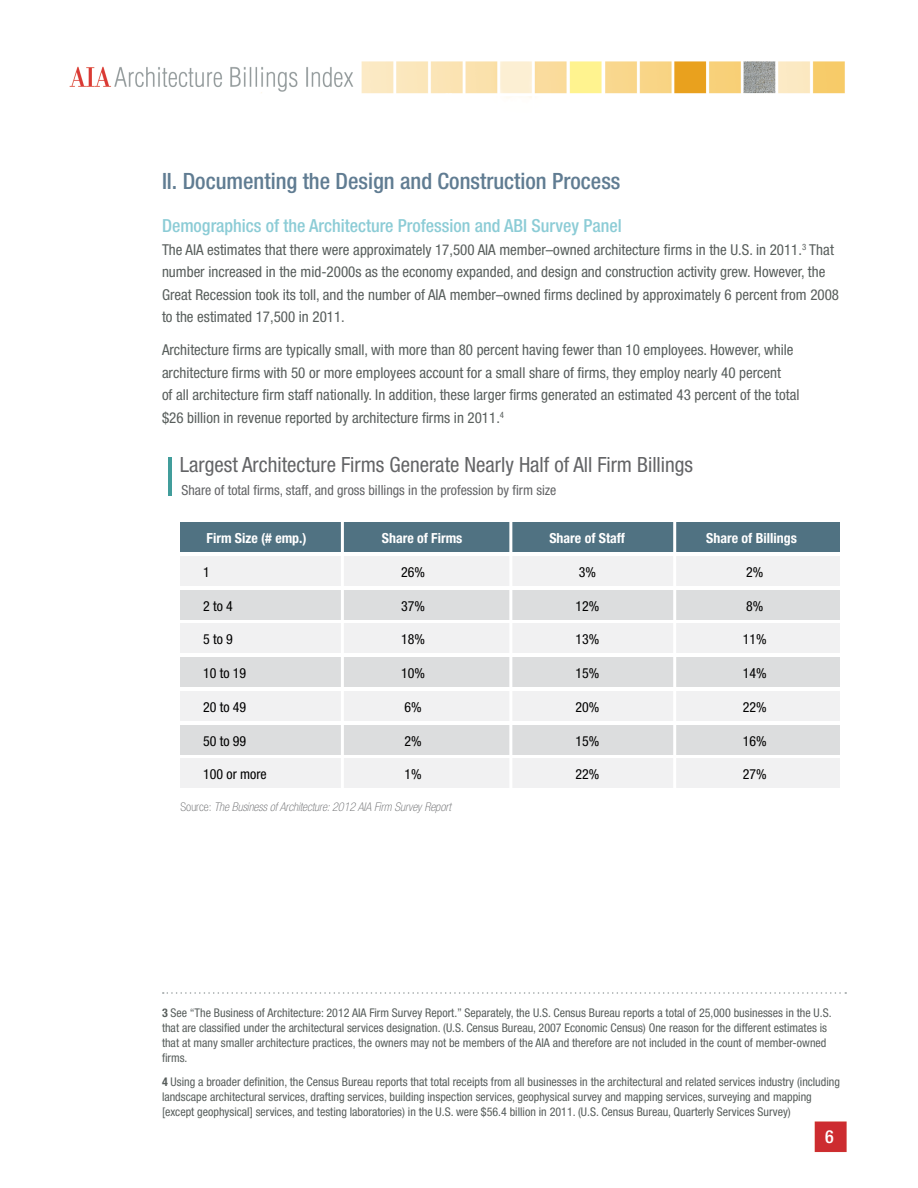
<style>
.page{position:relative;width:918px;height:1188px;background:#fff}
.page>*{position:absolute;margin:0;border:0;box-sizing:border-box;transform-origin:0 0}
.t1{font:500 condensed 22.5px "Helvetica Neue";color:#607c92}
.t2{font:condensed 21px "Helvetica Neue";color:#636466}
.t3{font:500 condensed 18px "Helvetica Neue";color:#8cccd6}
.t4{font:500 condensed 18px "Helvetica Neue";color:#fff}
.t5{font:condensed 15px/22.5px "Helvetica Neue";color:#585e5c}
.t6{font:condensed 13.95px "Helvetica Neue";color:#000}
.t7{font:condensed 13.95px "Helvetica Neue";color:#636466}
.t8{font:700 condensed 13.95px "Helvetica Neue";color:#fff}
.t9{font:condensed 12px/15px "Helvetica Neue";color:#585e5c}
.t10{font:italic 100 condensed 12px "Helvetica Neue";color:#636466}
.s1{font-style:normal}
.s2{font-weight:700}
</style>
<div class="page">
<img style="left:69px;top:61px;width:778px;height:1092px">
<svg style="left:163px;top:992px;width:683px;height:2px"></svg>
<hr style="left:168px;top:457px;width:4px;height:39px;background:#419d9b">
<div style="left:180px;top:522px;width:660px;height:30px;background:#507282"></div>
<div style="left:180px;top:556px;width:660px;height:30px;background:#f1f1f2"></div>
<div style="left:180px;top:590px;width:660px;height:30px;background:#dcddde"></div>
<div style="left:180px;top:624px;width:660px;height:29px;background:#f1f1f2"></div>
<div style="left:180px;top:657px;width:660px;height:30px;background:#dcddde"></div>
<div style="left:180px;top:691px;width:660px;height:30px;background:#f1f1f2"></div>
<div style="left:180px;top:725px;width:660px;height:30px;background:#dcddde"></div>
<div style="left:180px;top:758px;width:660px;height:30px;background:#f1f1f2"></div>
<hr style="left:341px;top:517px;width:3px;height:276px;background:#fff">
<hr style="left:509px;top:517px;width:3px;height:276px;background:#fff">
<hr style="left:673px;top:517px;width:3px;height:276px;background:#fff">
<h1 class="t1" style="left:162px;top:167px;width:460px">II. Documenting the Design and Construction Process</h1>
<h3 class="t3" style="left:162px;top:215px;width:461px">Demographics of the Architecture Profession and ABI Survey Panel</h3>
<p class="t5" style="left:162px;top:238px;width:679px">The AIA estimates that there were approximately 17,500 AIA member–owned architecture firms in the U.S. in 2011.<sup>3</sup> That number increased in the mid-2000s as the economy expanded, and design and construction activity grew. However, the Great Recession took its toll, and the number of AIA member–owned firms declined by approximately 6 percent from 2008 to the estimated 17,500 in 2011.</p>
<p class="t5" style="left:162px;top:338px;width:639px">Architecture firms are typically small, with more than 80 percent having fewer than 10 employees. However, while architecture firms with 50 or more employees account for a small share of firms, they employ nearly 40 percent<br>of all architecture firm staff nationally. In addition, these larger firms generated an estimated 43 percent of the total $26 billion in revenue reported by architecture firms in 2011.<sup>4</sup></p>
<h2 class="t2" style="left:180px;top:453px;width:515px">Largest Architecture Firms Generate Nearly Half of All Firm Billings</h2>
<p class="t7" style="left:181px;top:482px;width:377px">Share of total firms, staff, and gross billings in the profession by firm size</p>
<p class="t8" style="left:207px;top:530px;width:101px">Firm Size (# emp.)</p>
<p class="t8" style="left:382px;top:530px;width:82px">Share of Firms</p>
<p class="t8" style="left:549px;top:530px;width:77px">Share of Staff</p>
<p class="t8" style="left:706px;top:530px;width:92px">Share of Billings</p>
<p class="t6" style="left:203px;top:564px;width:8px">1</p>
<p class="t6" style="left:203px;top:598px;width:31px">2 to 4</p>
<p class="t6" style="left:203px;top:631px;width:31px">5 to 9</p>
<p class="t6" style="left:203px;top:665px;width:45px">10 to 19</p>
<p class="t6" style="left:203px;top:699px;width:45px">20 to 49</p>
<p class="t6" style="left:203px;top:733px;width:45px">50 to 99</p>
<p class="t6" style="left:203px;top:766px;width:65px">100 or more</p>
<p class="t6" style="left:401px;top:564px;width:25px">26%</p>
<p class="t6" style="left:401px;top:598px;width:25px">37%</p>
<p class="t6" style="left:401px;top:631px;width:25px">18%</p>
<p class="t6" style="left:401px;top:665px;width:25px">10%</p>
<p class="t6" style="left:405px;top:699px;width:19px">6%</p>
<p class="t6" style="left:405px;top:733px;width:19px">2%</p>
<p class="t6" style="left:405px;top:766px;width:19px">1%</p>
<p class="t6" style="left:579px;top:564px;width:19px">3%</p>
<p class="t6" style="left:575px;top:598px;width:25px">12%</p>
<p class="t6" style="left:575px;top:631px;width:25px">13%</p>
<p class="t6" style="left:575px;top:665px;width:25px">15%</p>
<p class="t6" style="left:575px;top:699px;width:25px">20%</p>
<p class="t6" style="left:575px;top:733px;width:25px">15%</p>
<p class="t6" style="left:575px;top:766px;width:25px">22%</p>
<p class="t6" style="left:746px;top:564px;width:19px">2%</p>
<p class="t6" style="left:746px;top:598px;width:19px">8%</p>
<p class="t6" style="left:743px;top:631px;width:25px">11%</p>
<p class="t6" style="left:743px;top:665px;width:25px">14%</p>
<p class="t6" style="left:743px;top:699px;width:25px">22%</p>
<p class="t6" style="left:743px;top:733px;width:25px">16%</p>
<p class="t6" style="left:743px;top:766px;width:25px">27%</p>
<p class="t10" style="left:181px;top:800px;width:272px"><span class="s1">Source:</span> The Business of Architecture: 2012 AIA Firm Survey Report</p>
<p class="t9" style="left:162px;top:1005px;width:671px"><span class="s2">3</span> See “The Business of Architecture: 2012 AIA Firm Survey Report.” Separately, the U.S. Census Bureau reports a total of 25,000 businesses in the U.S. that are classified under the architectural services designation. (U.S. Census Bureau, 2007 Economic Census) One reason for the different estimates is that at many smaller architecture practices, the owners may not be members of the AIA and therefore are not included in the count of member-owned firms.</p>
<p class="t9" style="left:162px;top:1074px;width:679px"><span class="s2">4</span> Using a broader definition, the Census Bureau reports that total receipts from all businesses in the architectural and related services industry (including landscape architectural services, drafting services, building inspection services, geophysical survey and mapping services, surveying and mapping [except geophysical] services, and testing laboratories) in the U.S. were $56.4 billion in 2011. (U.S. Census Bureau, Quarterly Services Survey)</p>
<h3 class="t4" style="left:825px;top:1126px;width:10px">6</h3>
</div>
